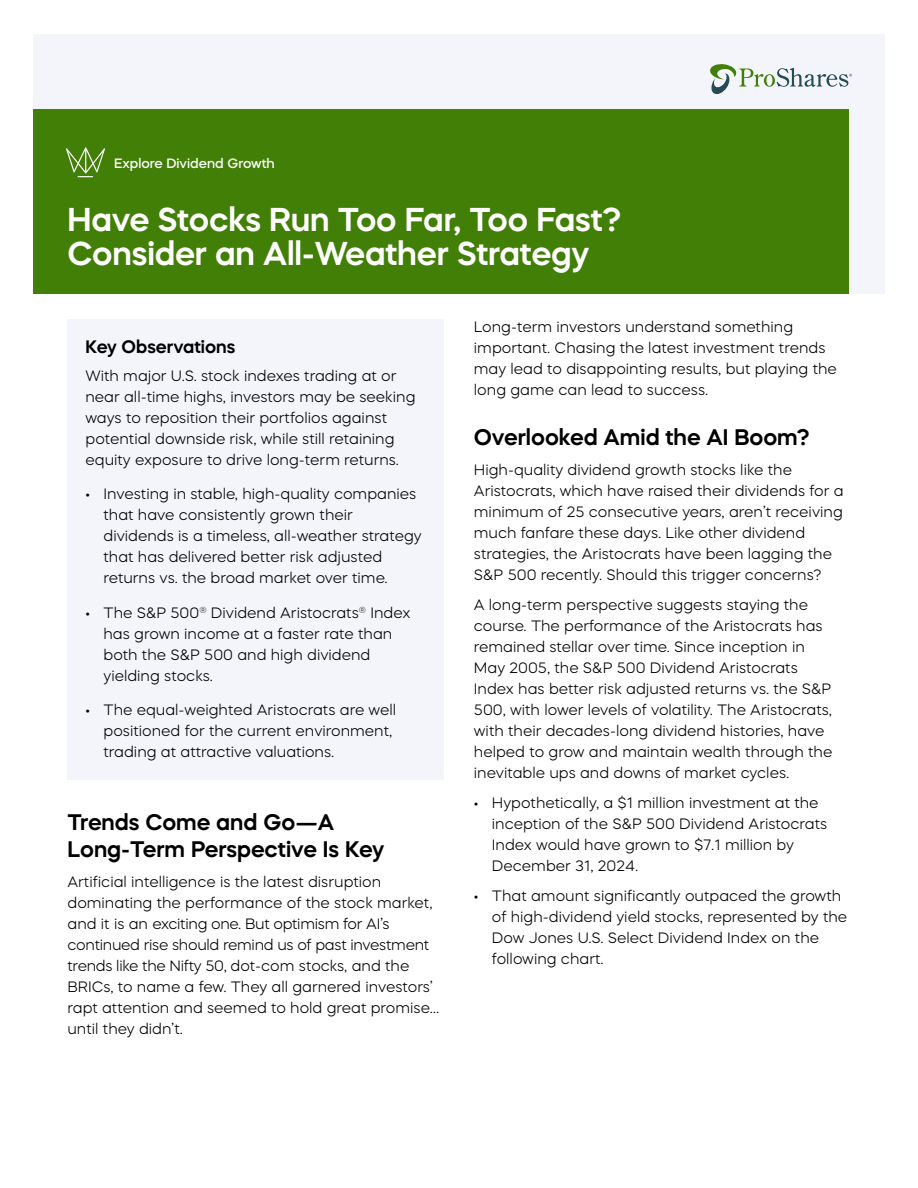
<style>
.page{position:relative;width:918px;height:1188px;background:#fff}
.page>*{position:absolute;margin:0;border:0;box-sizing:border-box;transform-origin:0 0}
.t1{font:600 33px/34.5px "Mazzard H";letter-spacing:-.005em;color:#fff}
.t2{font:600 22.5px/27px "Mazzard H";color:#000}
.Paragraph_8{font:600 18px "Mazzard H";color:#000}
.Paragraph_8-2{font:300 15px/21px "Mazzard H";color:#000}
.t3{font:500 13.5px "Mazzard H";color:#fff}
</style>
<div class="page">
<div style="left:33px;top:34px;width:852px;height:260px;background:#f3f5fb"></div>
<div style="left:33px;top:109px;width:816px;height:185px;background:#427f06"></div>
<div style="left:68px;top:320px;width:376px;height:460px;background:#f3f5fb"></div>
<svg style="left:710px;top:64px;width:142px;height:31px"></svg>
<svg style="left:66px;top:147px;width:39px;height:30px"></svg>
<p class="t3" style="left:114px;top:154px;width:162px">Explore Dividend Growth</p>
<p class="t1" style="left:68px;top:201px;width:555px">Have Stocks Run Too Far, Too Fast?<br>Consider an All-Weather Strategy</p>
<p class="Paragraph_8" style="left:86px;top:335px;width:151px">Key Observations</p>
<p class="Paragraph_8-2" style="left:86px;top:365px;width:332px">With major U.S. stock indexes trading at or near all-time highs, investors may be seeking ways to reposition their portfolios against potential downside risk, while still retaining equity exposure to drive long-term returns.</p>
<p class="Paragraph_8-2" style="left:104px;top:483px;width:320px;text-indent:-18px">• Investing in stable, high-quality companies that have consistently grown their dividends is a timeless, all-weather strategy that has delivered better risk adjusted returns vs. the broad market over time.</p>
<p class="Paragraph_8-2" style="left:104px;top:602px;width:309px;text-indent:-18px">• The S&amp;P 500<sup>®</sup> Dividend Aristocrats<sup>®</sup> Index has grown income at a faster rate than both the S&amp;P 500 and high dividend yielding stocks.</p>
<p class="Paragraph_8-2" style="left:104px;top:699px;width:294px;text-indent:-18px">• The equal-weighted Aristocrats are well positioned for the current environment, trading at attractive valuations.</p>
<p class="t2" style="left:68px;top:808px;width:318px">Trends Come and Go—A<br>Long-Term Perspective Is Key</p>
<p class="Paragraph_8-2" style="left:68px;top:871px;width:373px">Artificial intelligence is the latest disruption dominating the performance of the stock market, and it is an exciting one. But optimism for AI’s continued rise should remind us of past investment trends like the Nifty 50, dot-com stocks, and the BRICs, to name a few. They all garnered investors’ rapt attention and seemed to hold great promise… until they didn’t.</p>
<p class="Paragraph_8-2" style="left:474px;top:316px;width:364px">Long-term investors understand something important. Chasing the latest investment trends may lead to disappointing results, but playing the long game can lead to success.</p>
<p class="t2" style="left:474px;top:423px;width:337px">Overlooked Amid the AI Boom?</p>
<p class="Paragraph_8-2" style="left:474px;top:459px;width:371px">High-quality dividend growth stocks like the Aristocrats, which have raised their dividends for a minimum of 25 consecutive years, aren’t receiving much fanfare these days. Like other dividend strategies, the Aristocrats have been lagging the S&amp;P 500 recently. Should this trigger concerns?</p>
<p class="Paragraph_8-2" style="left:474px;top:594px;width:360px">A long-term perspective suggests staying the course. The performance of the Aristocrats has remained stellar over time. Since inception in May 2005, the S&amp;P 500 Dividend Aristocrats Index has better risk adjusted returns vs. the S&amp;P 500, with lower levels of volatility. The Aristocrats, with their decades-long dividend histories, have helped to grow and maintain wealth through the inevitable ups and downs of market cycles.</p>
<p class="Paragraph_8-2" style="left:492px;top:792px;width:337px;text-indent:-18px">• Hypothetically, a $1 million investment at the inception of the S&amp;P 500 Dividend Aristocrats Index would have grown to $7.1 million by December 31, 2024.</p>
<p class="Paragraph_8-2" style="left:492px;top:885px;width:357px;text-indent:-18px">• That amount significantly outpaced the growth of high-dividend yield stocks, represented by the Dow Jones U.S. Select Dividend Index on the following chart.</p>
</div>
